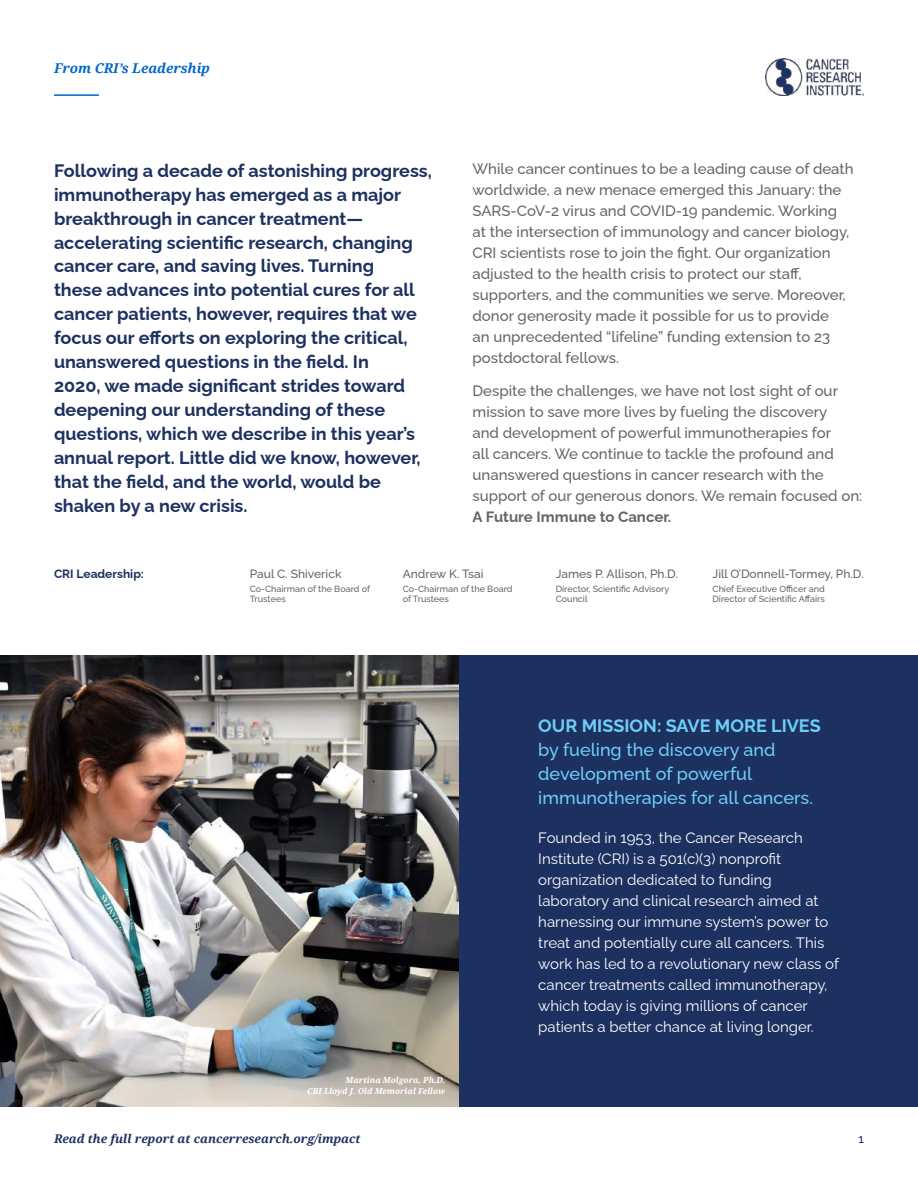
<style>
.page{position:relative;width:918px;height:1188px;background:#fff}
.page>*{position:absolute;margin:0;border:0;box-sizing:border-box;transform-origin:0 0}
.t1{font:700 18px/24px "Raleway";color:#1d3160}
.t2{font:500 18px/24px "Raleway";color:#6ecef7}
.t3{font:700 18px "Raleway";color:#6ecef7}
.t4{font:500 15px/21px "Raleway";color:#63656a}
.t5{font:15px/21px "Raleway";color:#fff}
.t6{font:700 15px "Raleway";color:#63656a}
.t7{font:italic 700 13.5px "Noto Serif";color:#06c}
.t8{font:500 12px "Raleway";color:#63656a}
.t9{font:italic 700 12px "Noto Serif";color:#1d3160}
.t10{font:700 12px "Raleway";color:#1d3160}
.t11{font:500 12px "Raleway";color:#1d3160}
.t12{font:500 9px/10.5px "Raleway";color:#63656a}
.t13{font:italic 700 8.25px/10.5px "Noto Serif";color:#fff;text-align:right}
</style>
<div class="page">
<img style="left:765px;top:59px;width:99px;height:37px">
<img style="left:0;top:655px;width:459px;height:452px">
<div style="left:459px;top:655px;width:459px;height:452px;background:#1d3160"></div>
<hr style="left:54px;top:94px;width:45px;height:2px;background:#06c">
<p class="t7" style="left:54px;top:59px;width:157px">From CRI’s Leadership</p>
<p class="t1" style="left:54px;top:156px;width:379px">Following a decade of astonishing progress, immunotherapy has emerged as a major breakthrough in cancer treatment— accelerating scientific research, changing cancer care, and saving lives. Turning<br>these advances into potential cures for all cancer patients, however, requires that we focus our efforts on exploring the critical, unanswered questions in the field. In<br>2020, we made significant strides toward deepening our understanding of these questions, which we describe in this year’s annual report. Little did we know, however, that the field, and the world, would be shaken by a new crisis.</p>
<p class="t4" style="left:472px;top:156px;width:383px">While cancer continues to be a leading cause of death worldwide, a new menace emerged this January: the SARS-CoV-2 virus and COVID-19 pandemic. Working at the intersection of immunology and cancer biology, CRI scientists rose to join the fight. Our organization adjusted to the health crisis to protect our staff, supporters, and the communities we serve. Moreover, donor generosity made it possible for us to provide<br>an unprecedented “lifeline” funding extension to 23 postdoctoral fellows.</p>
<p class="t4" style="left:472px;top:378px;width:391px">Despite the challenges, we have not lost sight of our mission to save more lives by fueling the discovery<br>and development of powerful immunotherapies for<br>all cancers. We continue to tackle the profound and unanswered questions in cancer research with the support of our generous donors. We remain focused on:</p>
<p class="t6" style="left:472px;top:504px;width:200px">A Future Immune to Cancer.</p>
<p class="t10" style="left:54px;top:564px;width:91px">CRI Leadership:</p>
<p class="t8" style="left:250px;top:564px;width:93px">Paul C. Shiverick</p>
<p class="t12" style="left:250px;top:582px;width:122px">Co-Chairman of the Board of<br>Trustees</p>
<p class="t8" style="left:403px;top:564px;width:82px">Andrew K. Tsai</p>
<p class="t12" style="left:403px;top:582px;width:111px">Co-Chairman of the Board of Trustees</p>
<p class="t8" style="left:556px;top:564px;width:124px">James P. Allison, Ph.D.</p>
<p class="t12" style="left:556px;top:582px;width:115px">Director, Scientific Advisory<br>Council</p>
<p class="t8" style="left:713px;top:564px;width:153px">Jill O’Donnell-Tormey, Ph.D.</p>
<p class="t12" style="left:713px;top:582px;width:114px">Chief Executive Officer and<br>Director of Scientific Affairs</p>
<p class="t13" style="left:307px;top:1075px;width:140px">Martina Molgora, Ph.D.<br>CRI Lloyd J. Old Memorial Fellow</p>
<p class="t3" style="left:538px;top:712px;width:284px">OUR MISSION: SAVE MORE LIVES</p>
<p class="t2" style="left:538px;top:736px;width:276px">by fueling the discovery and development of powerful immunotherapies for all cancers.</p>
<p class="t5" style="left:538px;top:826px;width:302px">Founded in 1953, the Cancer Research Institute (CRI) is a 501(c)(3) nonprofit organization dedicated to funding laboratory and clinical research aimed at harnessing our immune system’s power to treat and potentially cure all cancers. This work has led to a revolutionary new class of cancer treatments called immunotherapy, which today is giving millions of cancer patients a better chance at living longer.</p>
<p class="t9" style="left:54px;top:1130px;width:308px">Read the full report at cancerresearch.org/impact</p>
<p class="t11" style="left:859px;top:1129px;width:7px">1</p>
</div>
